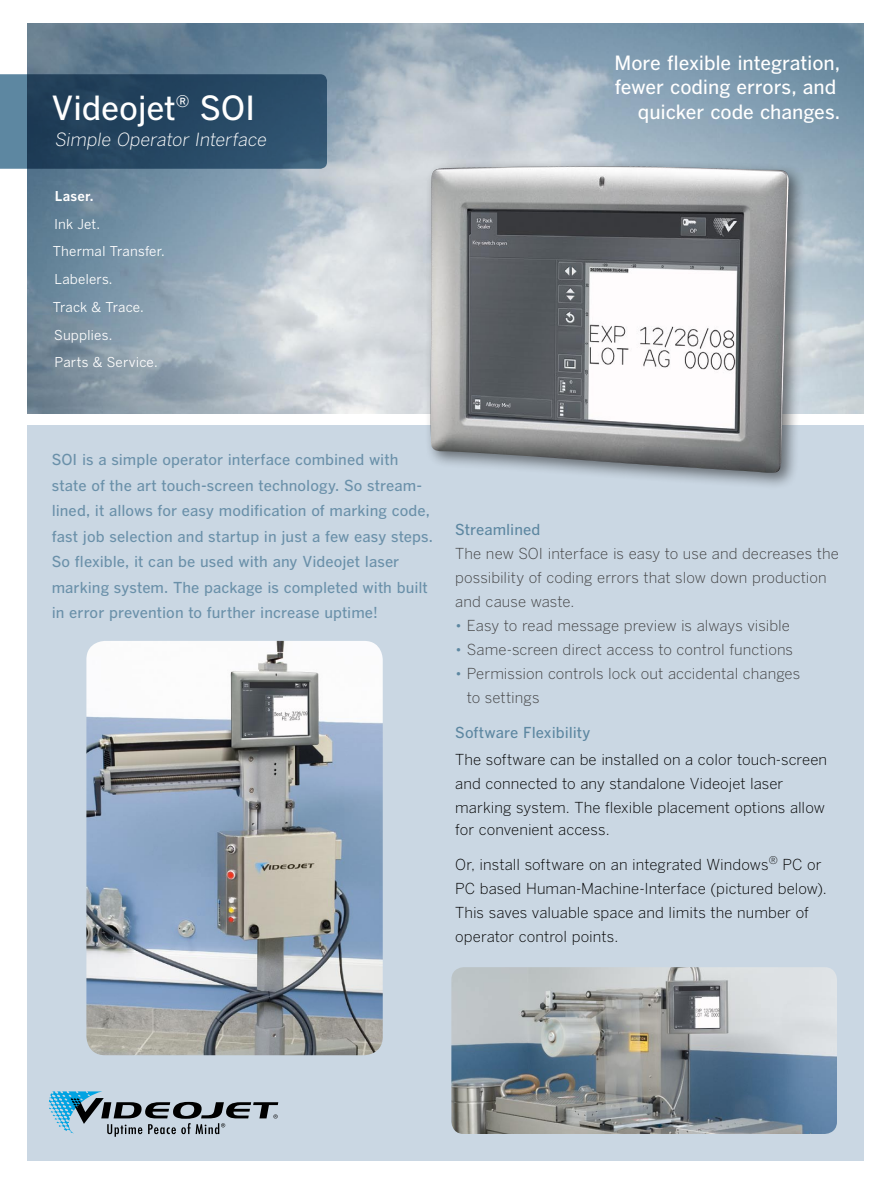
<style>
.page{position:relative;width:891px;height:1188px;background:#fff}
.page>*{position:absolute;margin:0;border:0;box-sizing:border-box;transform-origin:0 0}
.t1{font:33px "Benton Got Med";letter-spacing:-.01em;color:#fff}
.t2{font:19.5px/24.8px "Benton Got Med";letter-spacing:-.005em;color:#fff;text-align:right}
.t3{font:18px "Benton Got Lt It";letter-spacing:-.01em;color:#fff}
.t4{font:15px/25.5px "Benton Got Med";letter-spacing:.005em;color:#6a90a9}
.t5{font:15px/24px "Benton Got Lt";letter-spacing:.005em;color:#000}
.t6{font:15px/24px "Benton Got Lt";color:#414142}
.t7{font:15px "Benton Got Med";color:#5d87a1}
.t8{font:13.5px/27.8px "Benton Got Reg";letter-spacing:.01em;color:#fff}
.t9{font:13.5px "Benton Got Bol";letter-spacing:.015em;color:#fff}
.s1{color:#5d87a1}
</style>
<div class="page">
<div style="left:27px;top:425px;width:837px;height:736px;background:#cad7e3"></div>
<img style="left:27px;top:23px;width:837px;height:390px">
<svg style="left:0;top:74px;width:327px;height:95px;background:#2b4c68"></svg>
<div style="left:423px;top:159px;width:432px;height:376px;background:#000;opacity:.5"></div>
<img style="left:428px;top:166px;width:361px;height:307px">
<svg style="left:49px;top:1091px;width:229px;height:46px"></svg>
<img style="left:86px;top:641px;width:297px;height:414px">
<img style="left:451px;top:967px;width:386px;height:167px">
<h1 class="t1" style="left:52px;top:88px;width:205px">Videojet<sup>®</sup> SOI</h1>
<p class="t3" style="left:55px;top:129px;width:213px">Simple Operator Interface</p>
<p class="t9" style="left:55px;top:188px;width:41px">Laser.</p>
<p class="t8" style="left:53px;top:210px;width:113px">Ink Jet.<br>Thermal Transfer.<br>Labelers.<br>Track &amp; Trace.<br>Supplies.<br>Parts &amp; Service.</p>
<h2 class="t2" style="left:615px;top:50px;width:227px">More flexible integration, fewer coding errors, and quicker code changes.</h2>
<p class="t4" style="left:52px;top:447px;width:383px">SOI is a simple operator interface combined with state of the art touch-screen technology. So stream&shy;lined, it allows for easy modification of marking code, fast job selection and startup in just a few easy steps.<br>So flexible, it can be used with any Videojet laser marking system. The package is completed with built in error prevention to further increase uptime!</p>
<p class="t7" style="left:455px;top:521px;width:87px">Streamlined</p>
<p class="t6" style="left:455px;top:542px;width:385px">The new SOI interface is easy to use and decreases the possibility of coding errors that slow down production and cause waste.</p>
<p class="t6" style="left:455px;top:614px;width:336px"><span class="s1">•</span> Easy to read message preview is always visible</p>
<p class="t6" style="left:455px;top:638px;width:339px"><span class="s1">•</span> Same-screen direct access to control functions</p>
<p class="t6" style="left:467px;top:662px;width:335px;text-indent:-12px"><span class="s1">•</span> Permission controls lock out accidental changes to settings</p>
<p class="t7" style="left:455px;top:723px;width:137px">Software Flexibility</p>
<p class="t5" style="left:455px;top:747px;width:373px">The software can be installed on a color touch-screen and connected to any standalone Videojet laser marking system. The flexible placement options allow</p>
<p class="t5" style="left:455px;top:818px;width:156px">for convenient access.</p>
<p class="t5" style="left:455px;top:852px;width:373px">Or, install software on an integrated Windows<sup>®</sup> PC or PC based Human-Machine-Interface (pictured below).<br>This saves valuable space and limits the number of operator control points.</p>
</div>
